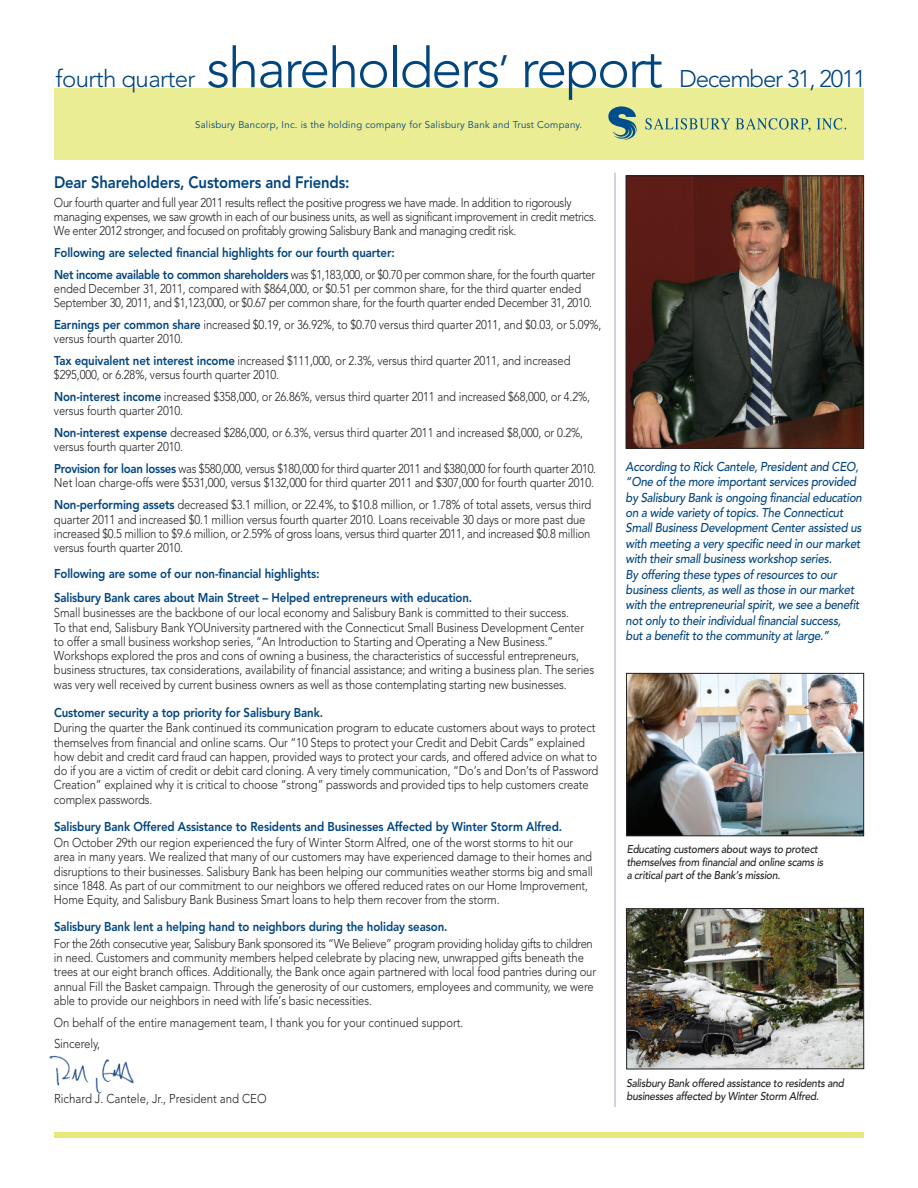
<style>
.page{position:relative;width:918px;height:1188px;background:#fff}
.page>*{position:absolute;margin:0;border:0;box-sizing:border-box;transform-origin:0 0}
.t1{font:300 55.5px "Avenir";letter-spacing:-.035em;color:#01457f}
.t2{font:300 24px "Avenir";letter-spacing:-.04em;color:#01457f}
.t3{font:800 16.5px "Avenir";letter-spacing:-.01em;color:#01457f;scale:.9 1}
.t4{font:300 12.75px/14.2px "Avenir";letter-spacing:-.01em;color:#231f20;scale:.88 1}
.t5{font:italic 500 12.75px/15.3px "Avenir";letter-spacing:-.02em;color:#01457f;scale:.9 1}
.t6{font:800 12.75px/21.8px "Avenir";letter-spacing:-.01em;color:#01457f;scale:.9 1}
.t7{font:300 12.75px/14.2px "Avenir";letter-spacing:-.03em;color:#231f20;scale:.88 1}
.t8{font:300 12.75px "Avenir";letter-spacing:-.01em;color:#231f20;scale:.9 1}
.t9{font:italic 500 11.25px/12.8px "Avenir";letter-spacing:-.02em;color:#231f20;scale:.9 1}
.t10{font:9.75px "Avenir";letter-spacing:.025em;color:#01457f}
.s1{font-size:45px}
.s2{font-weight:300;color:#231f20}
.s3{font-weight:800;color:#01457f}
</style>
<div class="page">
<div style="left:54px;top:88px;width:810px;height:72px;background:#ebed95"></div>
<img style="left:49px;top:1055px;width:85px;height:39px">
<hr style="left:614px;top:173px;width:2px;height:934px;background:#bec5db">
<div style="left:54px;top:1132px;width:810px;height:6px;background:#e7e97c"></div>
<svg style="left:608px;top:106px;width:29px;height:34px"></svg>
<svg style="left:645px;top:118px;width:166px;height:14px"></svg>
<svg style="left:817px;top:118px;width:29px;height:12px"></svg>
<img style="left:628px;top:178px;width:234px;height:269px">
<div style="left:626px;top:176px;width:238px;height:273px;border:1px solid #231f20"></div>
<img style="left:628px;top:910px;width:234px;height:157px">
<div style="left:626px;top:908px;width:238px;height:161px;border:1px solid #231f20"></div>
<img style="left:628px;top:675px;width:234px;height:159px">
<div style="left:626px;top:673px;width:238px;height:163px;border:1px solid #231f20"></div>
<h2 class="t2" style="left:56px;top:69px;width:141px">fourth quarter</h2>
<h1 class="t1" style="left:207px;top:45px;width:458px">shareholders<span class="s1">’</span> report</h1>
<p class="t10" style="left:195px;top:121px;width:389px">Salisbury Bancorp, Inc. is the holding company for Salisbury Bank and Trust Company.</p>
<h2 class="t2" style="left:679px;top:69px;width:188px">December 31, 2011</h2>
<p class="t3" style="left:54px;top:175px;width:330px">Dear Shareholders, Customers and Friends:</p>
<p class="t7" style="left:54px;top:196px;width:618px">Our fourth quarter and full year 2011 results reflect the positive progress we have made. In addition to rigorously managing expenses, we saw growth in each of our business units, as well as significant improvement in credit metrics.<br>We enter 2012 stronger, and focused on profitably growing Salisbury Bank and managing credit risk.</p>
<p class="t6" style="left:54px;top:243px;width:603px">Following are selected financial highlights for our fourth quarter:<br>Net income available to common shareholders <span class="s2">was $1,183,000, or $0.70 per common share, for the fourth quarter</span></p>
<p class="t4" style="left:54px;top:282px;width:613px">ended December 31, 2011, compared with $864,000, or $0.51 per common share, for the third quarter ended<br>September 30, 2011, and $1,123,000, or $0.67 per common share, for the fourth quarter ended December 31, 2010.</p>
<p class="t4" style="left:54px;top:318px;width:624px"><span class="s3">Earnings per common share</span> increased $0.19, or 36.92%, to $0.70 versus third quarter 2011, and $0.03, or 5.09%, versus fourth quarter 2010.</p>
<p class="t4" style="left:54px;top:355px;width:589px"><span class="s3">Tax equivalent net interest income</span> increased $111,000, or 2.3%, versus third quarter 2011, and increased $295,000, or 6.28%, versus fourth quarter 2010.</p>
<p class="t4" style="left:54px;top:391px;width:611px"><span class="s3">Non-interest income</span> increased $358,000, or 26.86%, versus third quarter 2011 and increased $68,000, or 4.2%, versus fourth quarter 2010.</p>
<p class="t4" style="left:54px;top:427px;width:603px"><span class="s3">Non-interest expense</span> decreased $286,000, or 6.3%, versus third quarter 2011 and increased $8,000, or 0.2%, versus fourth quarter 2010.</p>
<p class="t4" style="left:54px;top:463px;width:618px"><span class="s3">Provision for loan losses</span> was $580,000, versus $180,000 for third quarter 2011 and $380,000 for fourth quarter 2010.<br>Net loan charge-offs were $531,000, versus $132,000 for third quarter 2011 and $307,000 for fourth quarter 2010.</p>
<p class="t4" style="left:54px;top:499px;width:612px"><span class="s3">Non-performing assets</span> decreased $3.1 million, or 22.4%, to $10.8 million, or 1.78% of total assets, versus third quarter 2011 and increased $0.1 million versus fourth quarter 2010. Loans receivable 30 days or more past due increased $0.5 million to $9.6 million, or 2.59% of gross loans, versus third quarter 2011, and increased $0.8 million versus fourth quarter 2010.</p>
<p class="t6" style="left:54px;top:563px;width:466px;line-height:23.2px">Following are some of our non-financial highlights:<br>Salisbury Bank cares about Main Street – Helped entrepreneurs with education.</p>
<p class="t4" style="left:54px;top:607px;width:615px">Small businesses are the backbone of our local economy and Salisbury Bank is committed to their success.<br>To that end, Salisbury Bank YOUniversity partnered with the Connecticut Small Business Development Center to offer a small business workshop series, “An Introduction to Starting and Operating a New Business.” Workshops explored the pros and cons of owning a business, the characteristics of successful entrepreneurs, business structures, tax considerations, availability of financial assistance; and writing a business plan. The series was very well received by current business owners as well as those contemplating starting new businesses.</p>
<p class="t6" style="left:54px;top:702px;width:301px">Customer security a top priority for Salisbury Bank.</p>
<p class="t4" style="left:54px;top:722px;width:620px">During the quarter the Bank continued its communication program to educate customers about ways to protect themselves from financial and online scams. Our “10 Steps to protect your Credit and Debit Cards” explained how debit and credit card fraud can happen, provided ways to protect your cards, and offered advice on what to do if you are a victim of credit or debit card cloning. A very timely communication, “Do’s and Don’ts of Password Creation” explained why it is critical to choose “strong” passwords and provided tips to help customers create complex passwords.</p>
<p class="t6" style="left:54px;top:817px;width:566px">Salisbury Bank Offered Assistance to Residents and Businesses Affected by Winter Storm Alfred.</p>
<p class="t4" style="left:54px;top:837px;width:614px">On October 29th our region experienced the fury of Winter Storm Alfred, one of the worst storms to hit our area in many years. We realized that many of our customers may have experienced damage to their homes and disruptions to their businesses. Salisbury Bank has been helping our communities weather storms big and small since 1848. As part of our commitment to our neighbors we offered reduced rates on our Home Improvement, Home Equity, and Salisbury Bank Business Smart loans to help them recover from the storm.</p>
<p class="t6" style="left:54px;top:916px;width:439px">Salisbury Bank lent a helping hand to neighbors during the holiday season.</p>
<p class="t4" style="left:54px;top:937px;width:618px">For the 26th consecutive year, Salisbury Bank sponsored its “We Believe” program providing holiday gifts to children in need. Customers and community members helped celebrate by placing new, unwrapped gifts beneath the trees at our eight branch offices. Additionally, the Bank once again partnered with local food pantries during our annual Fill the Basket campaign. Through the generosity of our customers, employees and community, we were able to provide our neighbors in need with life’s basic necessities.</p>
<p class="t4" style="left:54px;top:1013px;width:467px;line-height:21px">On behalf of the entire management team, I thank you for your continued support.<br>Sincerely,</p>
<p class="t8" style="left:54px;top:1094px;width:238px">Richard J. Cantele, Jr., President and CEO</p>
<p class="t5" style="left:626px;top:460px;width:264px">According to Rick Cantele, President and CEO, “One of the more important services provided by Salisbury Bank is ongoing financial education on a wide variety of topics. The Connecticut Small Business Development Center assisted us with meeting a very specific need in our market with their small business workshop series.<br>By offering these types of resources to our business clients, as well as those in our market with the entrepreneurial spirit, we see a benefit not only to their individual financial success,<br>but a benefit to the community at large.”</p>
<p class="t9" style="left:627px;top:844px;width:220px">Educating customers about ways to protect themselves from financial and online scams is a critical part of the Bank’s mission.</p>
<p class="t9" style="left:626px;top:1078px;width:243px">Salisbury Bank offered assistance to residents and businesses affected by Winter Storm Alfred.</p>
</div>
